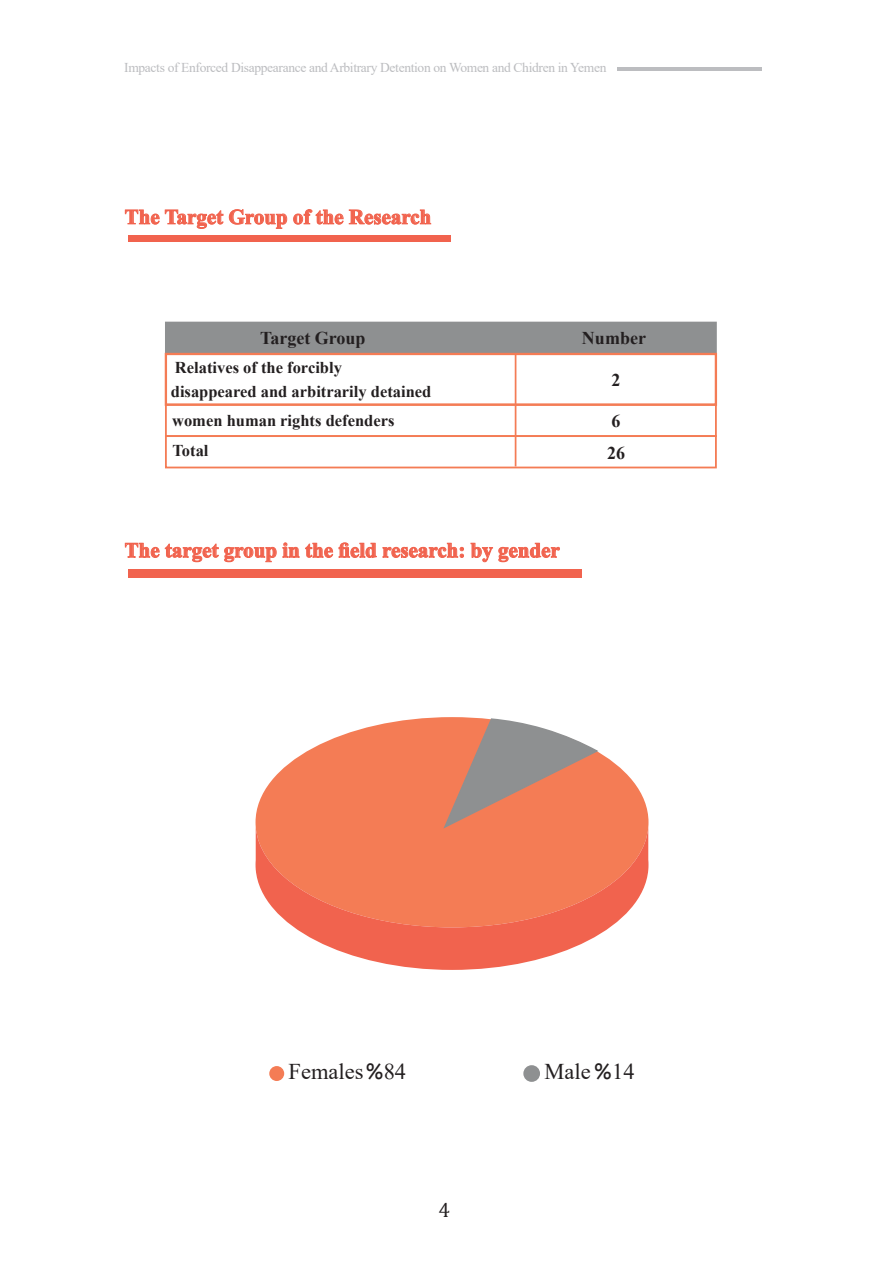
<style>
.page{position:relative;width:893px;height:1263px;background:#fff}
.page>*{position:absolute;margin:0;border:0;box-sizing:border-box;transform-origin:0 0}
.t1{font:22.5px "Times New Roman";color:#231f20}
.t2{font:700 21px "Times New Roman";color:#f1634e}
.t3{font:21px "Cambria";color:#231f20}
.t4{font:700 18px "Times New Roman";color:#231f20}
.t5{font:700 16.5px/24px "Times New Roman";color:#231f20}
.t6{font:13.5px "Times New Roman";letter-spacing:-.025em;color:#bcbdc0}
.s1{font-family:"The Mix Arab"}
</style>
<div class="page">
<hr style="left:617px;top:67px;width:144px;height:4px;background:#bcbdc0">
<div style="left:165px;top:322px;width:552px;height:33px;background:#8e9091;border:2px solid #8e9091"></div>
<div style="left:165px;top:353px;width:552px;height:53px;border:2px solid #f47c55"></div>
<div style="left:165px;top:404px;width:552px;height:33px;border:2px solid #f47c55"></div>
<div style="left:165px;top:435px;width:552px;height:33px;border:2px solid #f47c55"></div>
<hr style="left:515px;top:354px;width:1px;height:112px;background:#f47c55">
<svg style="left:256px;top:717px;width:392px;height:110px;fill:#f47c55"></svg>
<svg style="left:256px;top:827px;width:392px;height:143px;fill:#f47c55"></svg>
<svg style="left:442px;top:717px;width:158px;height:113px;background:#cc8f7b"></svg>
<div style="left:128px;top:235px;width:323px;height:7px;background:#f1634e"></div>
<div style="left:128px;top:569px;width:454px;height:9px;background:#f1634e"></div>
<svg style="left:125px;top:210px;width:98px;height:19px"></svg>
<svg style="left:229px;top:209px;width:58px;height:20px"></svg>
<svg style="left:293px;top:209px;width:138px;height:16px"></svg>
<svg style="left:125px;top:543px;width:208px;height:19px"></svg>
<svg style="left:339px;top:543px;width:125px;height:15px"></svg>
<svg style="left:471px;top:543px;width:89px;height:19px"></svg>
<div style="left:524px;top:1066px;width:15px;height:15px;background:#8e9091;border-radius:50%"></div>
<div style="left:523px;top:1065px;width:17px;height:17px;border:2px solid #8e9091;border-radius:50%"></div>
<div style="left:269px;top:1066px;width:15px;height:15px;background:#f47c55;border-radius:50%"></div>
<p class="t6" style="left:124px;top:58px;width:484px">Impacts of Enforced Disappearance and Arbitrary Detention on Women and Chidren in Yemen</p>
<p class="t2" style="left:125px;top:202px;width:308px">The Target Group of the Research</p>
<p class="t4" style="left:260px;top:325px;width:107px">Target Group</p>
<p class="t4" style="left:582px;top:325px;width:65px">Number</p>
<p class="t5" style="left:171px;top:355px;width:262px">Relatives of the forcibly<br>disappeared and arbitrarily detained</p>
<p class="t5" style="left:172px;top:408px;width:224px">women human rights defenders</p>
<p class="t5" style="left:172px;top:438px;width:38px">Total</p>
<p class="t2" style="left:125px;top:535px;width:437px">The target group in the field research: by gender</p>
<p class="t4" style="left:612px;top:367px;width:10px">2</p>
<p class="t4" style="left:612px;top:408px;width:10px">6</p>
<p class="t4" style="left:607px;top:440px;width:19px">26</p>
<h1 class="t1" style="left:289px;top:1056px;width:119px">Females<span class="s1">%</span>84</h1>
<h1 class="t1" style="left:544px;top:1056px;width:92px">Male <span class="s1">%</span>14</h1>
<p class="t3" style="left:438px;top:1197px;width:13px">4</p>
</div>
